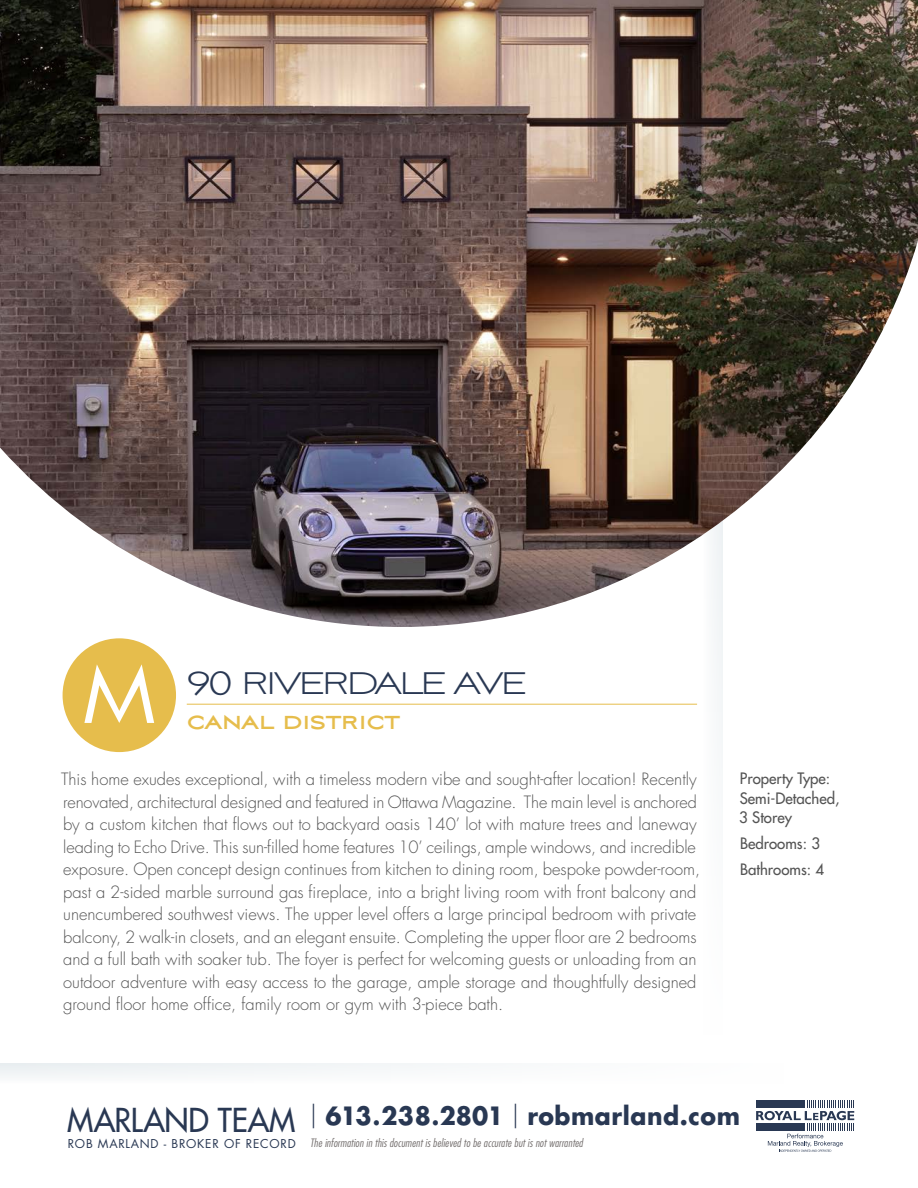
<style>
.page{position:relative;width:918px;height:1188px;background:#fff}
.page>*{position:absolute;margin:0;border:0;box-sizing:border-box;transform-origin:0 0}
.t1{font:300 39px "Aviano Sans";letter-spacing:-.065em;color:#293853;scale:.95 1}
.t2{font:700 24.6px "Futura Std";letter-spacing:.025em;color:#293853;scale:.96 1}
.t3{font:700 23.55px "Aviano Sans";color:#e6bd4c}
.t4{font:300 16.5px/22.5px "Futura Std";color:#545454}
.t5{font:500 15.3px/19.5px "Futura Std";color:#545454}
.t6{font:11.85px "Futura Std";letter-spacing:.065em;color:#293853}
.t7{font:italic 300 condensed 11.25px "Futura Std";letter-spacing:.01em;color:#736e6d}
.s1{font-weight:500;font-size:32.1px}
.s2{font-weight:300}
.s3{font-size:22.65px}
</style>
<div class="page">
<img style="left:0;top:0;width:918px;height:627px">
<hr style="left:187px;top:704px;width:510px;height:1px;background:#e6bd4c">
<svg style="left:63px;top:638px;width:113px;height:114px"></svg>
<svg style="left:756px;top:1100px;width:98px;height:52px"></svg>
<h1 class="t1" style="left:187px;top:661px;width:360px">90 RIVERDALE AVE</h1>
<h3 class="t3" style="left:187px;top:708px;width:215px">CANAL DISTRICT</h3>
<p class="t4" style="left:61px;top:769px;width:641px">This home exudes exceptional, with a timeless modern vibe and sought-after location! Recently renovated, architectural designed and featured in Ottawa Magazine. The main level is anchored by a custom kitchen that flows out to backyard oasis 140’ lot with mature trees and laneway leading to Echo Drive. This sun-filled home features 10’ ceilings, ample windows, and incredible exposure. Open concept design continues from kitchen to dining room, bespoke powder-room, past a 2-sided marble surround gas fireplace, into a bright living room with front balcony and unencumbered southwest views. The upper level offers a large principal bedroom with private balcony, 2 walk-in closets, and an elegant ensuite. Completing the upper floor are 2 bedrooms and a full bath with soaker tub. The foyer is perfect for welcoming guests or unloading from an outdoor adventure with easy access to the garage, ample storage and thoughtfully designed ground floor home office, family room or gym with 3-piece bath.</p>
<p class="t5" style="left:739px;top:769px;width:102px">Property Type:<br>Semi-Detached,<br>3 Storey</p>
<p class="t5" style="left:740px;top:831px;width:86px;line-height:25.8px">Bedrooms: 3<br>Bathrooms: 4</p>
<h2 class="t2" style="left:67px;top:1099px;width:702px"><span class="s1">MARLAND TEAM</span> <span class="s2">|</span> 613<span class="s3">.</span>238<span class="s3">.</span>2801 <span class="s2">|</span> robmarland.com</h2>
<p class="t6" style="left:68px;top:1136px;width:230px">ROB MARLAND - BROKER OF RECORD</p>
<p class="t7" style="left:310px;top:1136px;width:274px">The information in this document is believed to be accurate but is not warranted</p>
</div>
